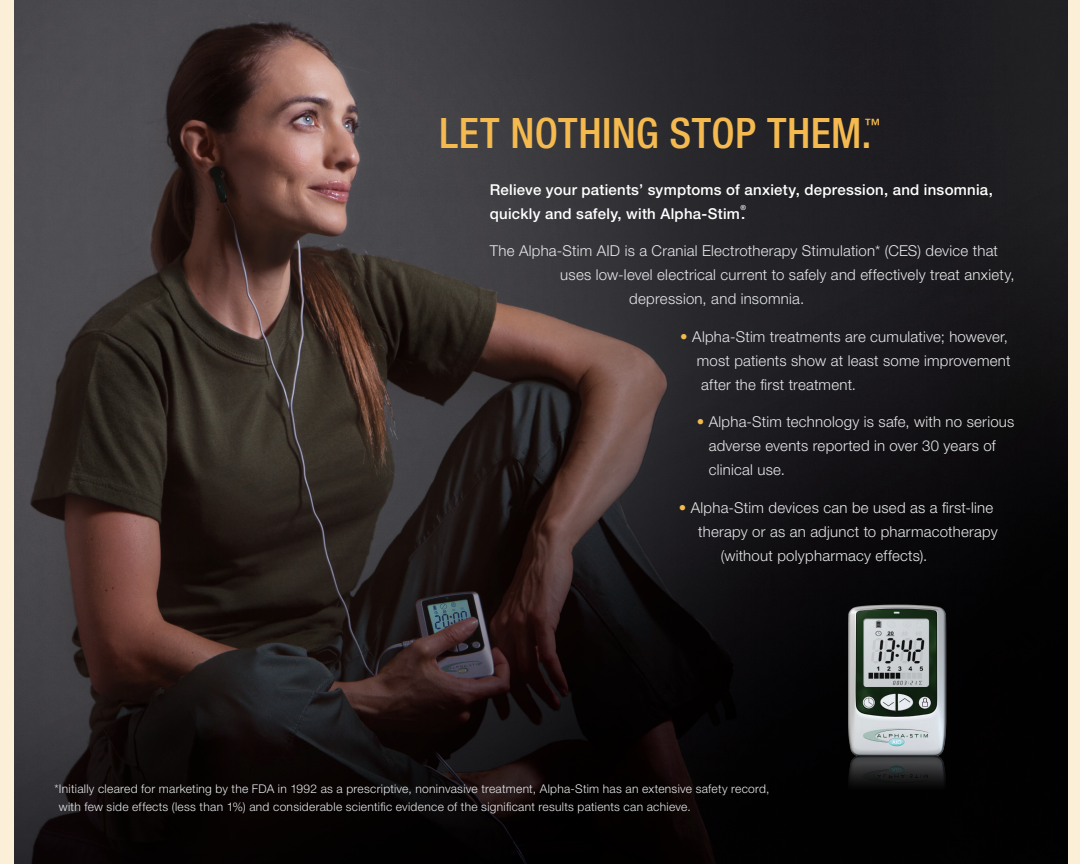
<style>
.page{position:relative;width:1080px;height:864px;background:#fff}
.page>*{position:absolute;margin:0;border:0;box-sizing:border-box;transform-origin:0 0}
.t1{font:500 condensed 42px "Helvetica Neue LT Std";letter-spacing:.005em;color:#f4ba4f}
.t2{font:500 condensed 15.75px "Helvetica Neue LT Std";color:#f4ba4f}
.t3{font:300 15px/24px "Helvetica Neue LT Std";letter-spacing:.015em;color:#e6e7e9}
.t4{font:500 15px/24px "Helvetica Neue LT Std";letter-spacing:.015em;color:#fff}
.t5{font:300 12px/18px "Helvetica Neue LT Std";letter-spacing:.025em;color:#e6e7e9}
.t6{font:500 7.05px "Helvetica Neue LT Std";color:#fff}
.s1{color:#f4ba4f}
</style>
<div class="page">
<img style="left:14px;top:0;width:1054px;height:864px">
<img style="left:839px;top:600px;width:112px;height:226px">
<div style="left:1068px;top:0;width:12px;height:864px;background:#fcefd7"></div>
<div style="left:0;top:0;width:14px;height:864px;background:#fcefd7"></div>
<h1 class="t1" style="left:440px;top:108px;width:434px">LET NOTHING STOP THEM.</h1>
<p class="t2" style="left:865px;top:115px;width:17px">™</p>
<p class="t4" style="left:490px;top:177px;width:505px">Relieve your patients’ symptoms of anxiety, depression, and insomnia, quickly and safely, with Alpha-Stim.</p>
<p class="t6" style="left:740px;top:203px;width:7px">®</p>
<p class="t3" style="left:490px;top:238px;width:510px">The Alpha-Stim AID is a Cranial Electrotherapy Stimulation* (CES) device that</p>
<p class="t3" style="left:560px;top:262px;width:456px">uses low-level electrical current to safely and effectively treat anxiety,</p>
<p class="t3" style="left:629px;top:286px;width:176px">depression, and insomnia.</p>
<p class="t3" style="left:680px;top:324px;width:329px"><span class="s1">•</span> Alpha-Stim treatments are cumulative; however,</p>
<p class="t3" style="left:697px;top:348px;width:315px">most patients show at least some improvement</p>
<p class="t3" style="left:701px;top:372px;width:156px">after the first treatment.</p>
<p class="t3" style="left:709px;top:409px;width:307px;text-indent:-12px"><span class="s1">•</span> Alpha-Stim technology is safe, with no serious adverse events reported in over 30 years of clinical use.</p>
<p class="t3" style="left:679px;top:495px;width:316px"><span class="s1">•</span> Alpha-Stim devices can be used as a first-line</p>
<p class="t3" style="left:698px;top:519px;width:301px">therapy or as an adjunct to pharmacotherapy</p>
<p class="t3" style="left:721px;top:543px;width:208px">(without polypharmacy effects).</p>
<p class="t5" style="left:59px;top:779px;width:712px;text-indent:-4px">*Initially cleared for marketing by the FDA in 1992 as a prescriptive, noninvasive treatment, Alpha-Stim has an extensive safety record, with few side effects (less than 1%) and considerable scientific evidence of the significant results patients can achieve.</p>
</div>
